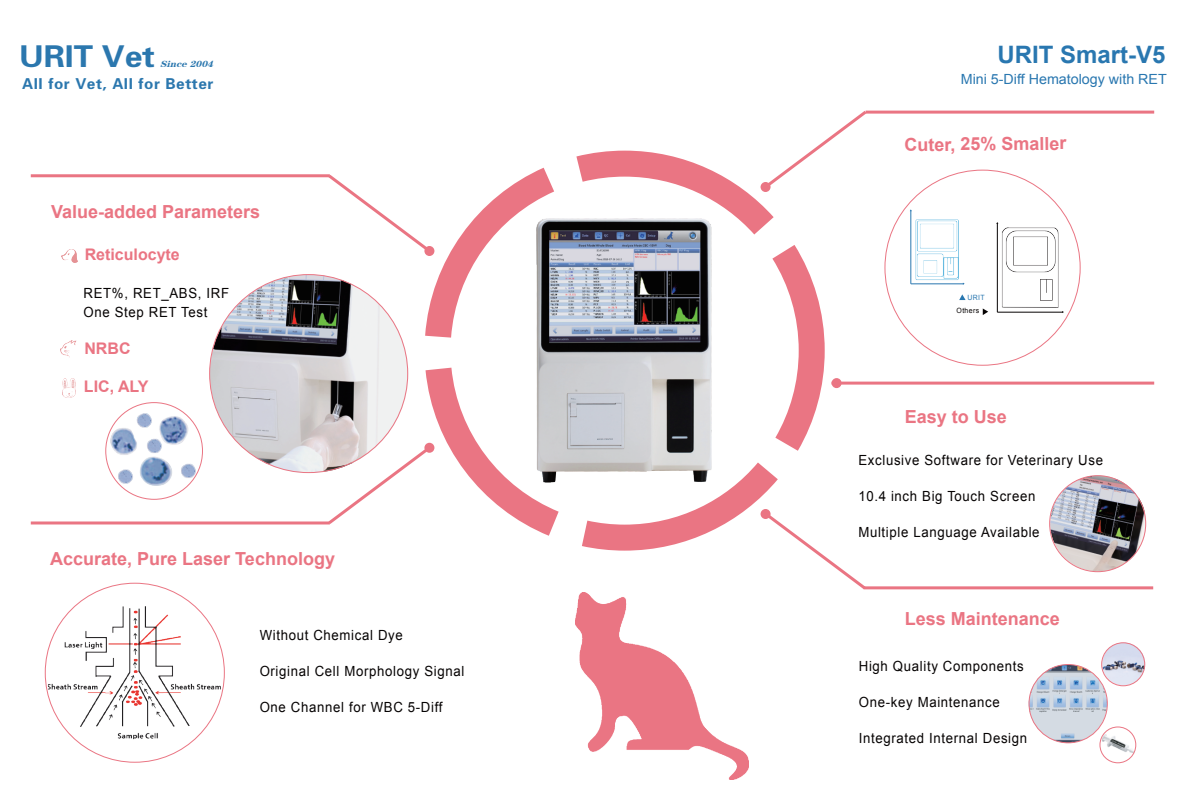
<style>
.page{position:relative;width:1191px;height:806px;background:#fff}
.page>*{position:absolute;margin:0;border:0;box-sizing:border-box;transform-origin:0 0}
.t1{font:30px "FZDHTJW GB1 0";color:#2b77ae;scale:1.06 1}
.t2{font:700 24px "Arial";color:#2977b0}
.t3{font:700 18px "Arial";color:#ea7583}
.t4{font:700 16px "Arial";color:#ea7583}
.t5{font:15px "FZDHTJW GB1 0";letter-spacing:.04em;color:#2b77ae}
.t6{font:14px/19.1px "Arial";letter-spacing:.05em;color:#060303;scale:.94 1}
.t7{font:14px "Arial";color:#2977b0}
.t8{font:italic 9px "FZCSJW GB1 0";color:#2b77ae;scale:1.14 1}
.t9{font:7.2px "Arial";letter-spacing:.05em;color:#060303;scale:.96 1}
.t10{font:7.2px "Arial";color:#2977b0;scale:.96 1}
</style>
<div class="page">
<img style="left:1050px;top:476px;width:96px;height:96px">
<img style="left:575px;top:592px;width:173px;height:187px">
<img style="left:210px;top:275px;width:198px;height:198px;border-radius:99px">
<img style="left:536px;top:218px;width:175px;height:254px">
<img style="left:915px;top:219px;width:44px;height:65px">
<img style="left:1102px;top:644px;width:43px;height:42px">
<img style="left:1028px;top:665px;width:79px;height:78px;border-radius:39px">
<img style="left:60px;top:340px;width:17px;height:18px">
<img style="left:61px;top:249px;width:16px;height:13px">
<img style="left:63px;top:378px;width:12px;height:19px">
<svg style="left:772px;top:245px;width:52px;height:206px"></svg>
<hr style="left:865px;top:111px;width:289px;height:3px;background:#ea7583">
<hr style="left:863px;top:586px;width:290px;height:3px;background:#ea7583">
<hr style="left:831px;top:382px;width:323px;height:3px;background:#ea7583">
<div style="left:831px;top:378px;width:10px;height:10px;background:#ea7583;border-radius:50%"></div>
<hr style="left:31px;top:174px;width:299px;height:3px;background:#ea7583">
<img style="left:48px;top:606px;width:173px;height:133px">
<img style="left:111px;top:413px;width:84px;height:73px">
<svg style="left:576px;top:110px;width:293px;height:125px"></svg>
<svg style="left:325px;top:168px;width:229px;height:170px"></svg>
<svg style="left:582px;top:463px;width:286px;height:127px"></svg>
<hr style="left:31px;top:522px;width:299px;height:2px;background:#ea7583">
<svg style="left:325px;top:368px;width:233px;height:168px"></svg>
<img style="left:1101px;top:729px;width:35px;height:30px">
<div style="left:1101px;top:642px;width:44px;height:44px;border:1px solid #ea7583;border-radius:50%"></div>
<div style="left:1028px;top:664px;width:79px;height:79px;border:1px solid #ea7583;border-radius:50%"></div>
<div style="left:1099px;top:726px;width:37px;height:37px;border:1px solid #ea7583;border-radius:50%"></div>
<img style="left:1002px;top:227px;width:57px;height:81px">
<svg style="left:959px;top:294px;width:6px;height:6px"></svg>
<svg style="left:982px;top:308px;width:6px;height:7px"></svg>
<hr style="left:910px;top:211px;width:1px;height:73px;background:#2977b0">
<hr style="left:997px;top:223px;width:1px;height:89px;background:#060303">
<hr style="left:910px;top:284px;width:53px;height:1px;background:#2977b0">
<hr style="left:997px;top:312px;width:65px;height:1px;background:#060303">
<h1 class="t1" style="left:19px;top:40px;width:129px">URIT Vet</h1>
<p class="t8" style="left:160px;top:59px;width:51px">Since 2004</p>
<p class="t5" style="left:22px;top:76px;width:193px">All for Vet, All for Better</p>
<p class="t3" style="left:51px;top:200px;width:211px">Value-added Parameters</p>
<p class="t4" style="left:85px;top:243px;width:97px">Reticulocyte</p>
<p class="t6" style="left:84px;top:284px;width:156px">RET%, RET_ABS, IRF<br>One Step RET Test</p>
<p class="t4" style="left:84px;top:338px;width:48px">NRBC</p>
<p class="t4" style="left:84px;top:375px;width:66px">LIC, ALY</p>
<p class="t3" style="left:50px;top:547px;width:286px">Accurate, Pure Laser Technology</p>
<p class="t6" style="left:260px;top:626px;width:154px">Without Chemical Dye</p>
<p class="t6" style="left:260px;top:662px;width:219px">Original Cell Morphology Signal</p>
<p class="t6" style="left:260px;top:698px;width:196px">One Channel for WBC 5-Diff</p>
<h2 class="t2" style="left:997px;top:39px;width:170px">URIT Smart-V5</h2>
<p class="t7" style="left:960px;top:70px;width:208px">Mini 5-Diff Hematology with RET</p>
<p class="t3" style="left:904px;top:133px;width:164px;rotate:-1deg">Cuter, 25% Smaller</p>
<p class="t10" style="left:967px;top:293px;width:20px">URIT</p>
<p class="t9" style="left:956px;top:306px;width:25px">Others</p>
<p class="t3" style="left:904px;top:405px;width:104px">Easy to Use</p>
<p class="t6" style="left:858px;top:451px;width:262px">Exclusive Software for Veterinary Use</p>
<p class="t6" style="left:858px;top:487px;width:190px">10.4 inch Big Touch Screen</p>
<p class="t6" style="left:858px;top:523px;width:194px">Multiple Language Available</p>
<p class="t3" style="left:904px;top:607px;width:157px">Less Maintenance</p>
<p class="t6" style="left:859px;top:657px;width:177px">High Quality Components</p>
<p class="t6" style="left:859px;top:693px;width:151px">One-key Maintenance</p>
<p class="t6" style="left:859px;top:729px;width:181px">Integrated Internal Design</p>
</div>
